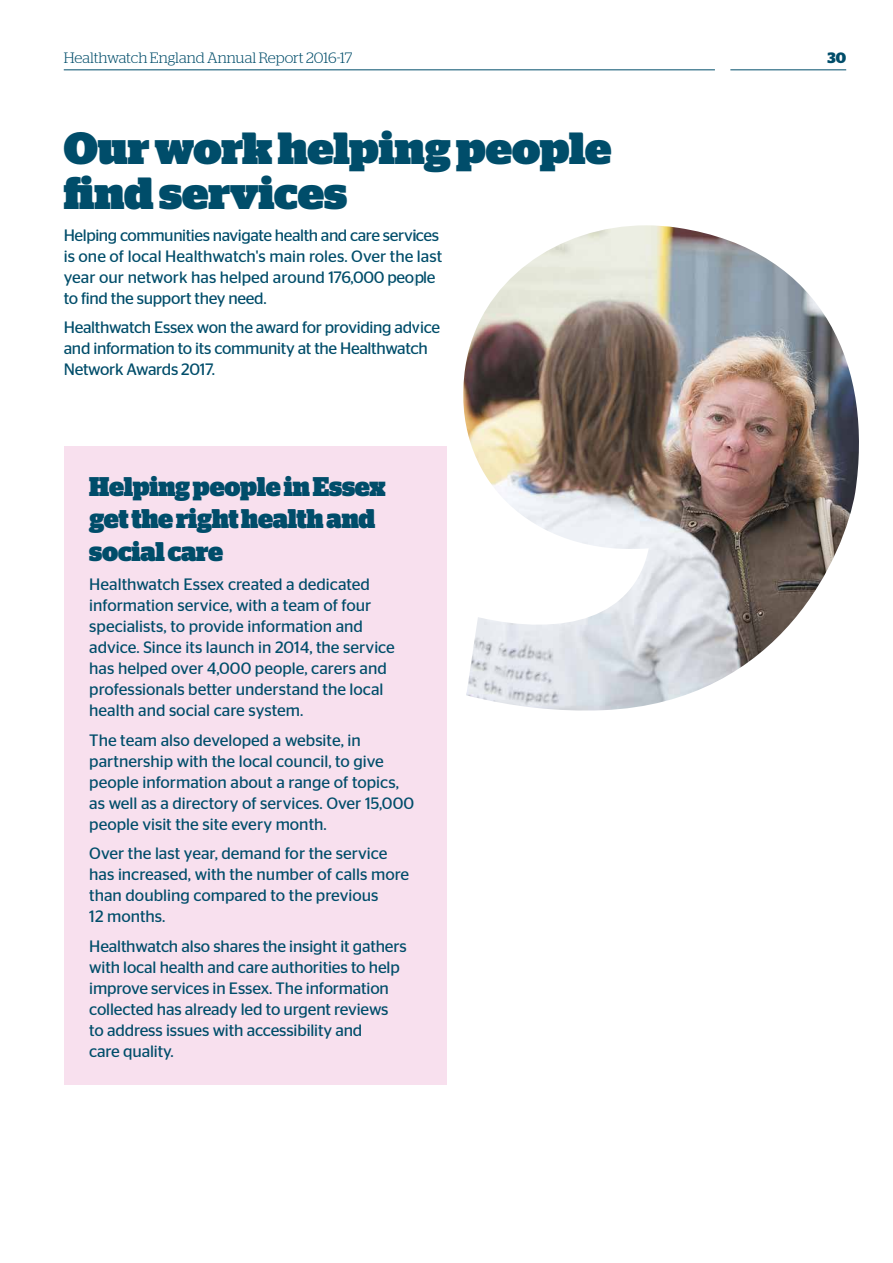
<style>
.page{position:relative;width:893px;height:1263px;background:#fff}
.page>*{position:absolute;margin:0;border:0;box-sizing:border-box;transform-origin:0 0}
.t1{font:900 45px/45px "Stag";letter-spacing:-.005em;color:#004d6a}
.t2{font:900 27px/32.4px "Stag";letter-spacing:-.01em;color:#004d6a;scale:.95 1}
.t3{font:16.5px/21px "Stag Sans";color:#004d6a}
.t4{font:16.5px/21px "Stag Sans";letter-spacing:-.02em;color:#004d6a}
.t5{font:300 15px "Stag";color:#004d6a}
.t6{font:700 15px "Stag";color:#004d6a}
</style>
<div class="page">
<div style="left:64px;top:446px;width:382px;height:638px;background:#f8e0ee"></div>
<img style="left:463px;top:225px;width:396px;height:486px">
<hr style="left:64px;top:70px;width:651px;height:1px;background:#004d6a">
<hr style="left:730px;top:70px;width:116px;height:1px;background:#004d6a">
<p class="t5" style="left:64px;top:49px;width:290px">Healthwatch England Annual Report 2016-17</p>
<p class="t6" style="left:828px;top:49px;width:20px">30</p>
<h1 class="t1" style="left:64px;top:126px;width:549px">Our work helping people find services</h1>
<p class="t4" style="left:64px;top:224px;width:380px">Helping communities navigate health and care services is one of local Healthwatch's main roles. Over the last year our network has helped around 176,000 people to find the support they need.</p>
<p class="t4" style="left:64px;top:317px;width:378px">Healthwatch Essex won the award for providing advice and information to its community at the Healthwatch<br>Network Awards 2017.</p>
<h2 class="t2" style="left:89px;top:470px;width:314px">Helping people in Essex get the right health and social care</h2>
<p class="t3" style="left:89px;top:574px;width:307px">Healthwatch Essex created a dedicated information service, with a team of four specialists, to provide information and advice. Since its launch in 2014, the service has helped over 4,000 people, carers and professionals better understand the local health and social care system.</p>
<p class="t3" style="left:89px;top:729px;width:326px">The team also developed a website, in partnership with the local council, to give people information about a range of topics, as well as a directory of services. Over 15,000 people visit the site every month.</p>
<p class="t3" style="left:89px;top:843px;width:321px">Over the last year, demand for the service has increased, with the number of calls more than doubling compared to the previous<br>12 months.</p>
<p class="t3" style="left:89px;top:935px;width:319px">Healthwatch also shares the insight it gathers with local health and care authorities to help improve services in Essex. The information collected has already led to urgent reviews to address issues with accessibility and<br>care quality.</p>
</div>
